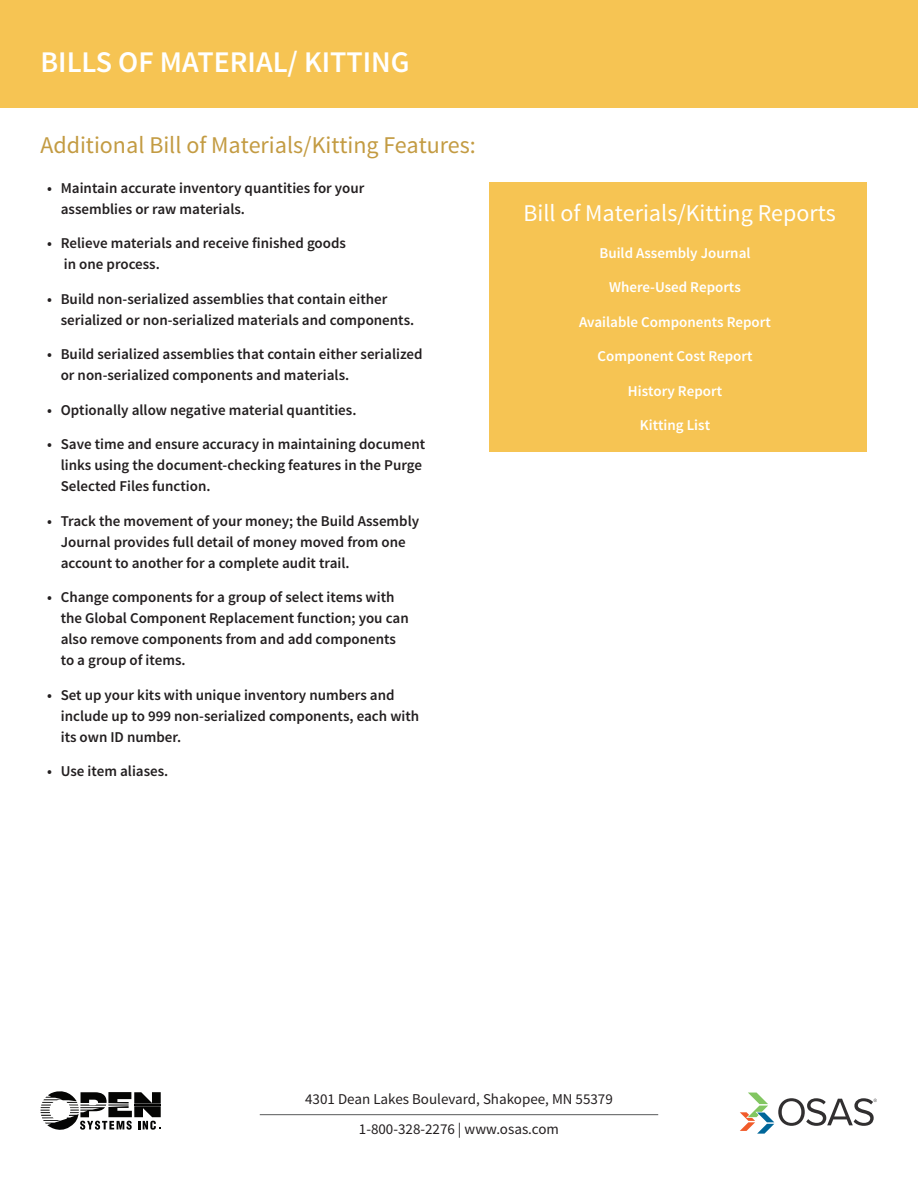
<style>
.page{position:relative;width:918px;height:1188px;background:#fff}
.page>*{position:absolute;margin:0;border:0;box-sizing:border-box;transform-origin:0 0}
.t1{font:600 30px "Source Sans Pro";color:#fff}
.Body__Black_Text{font:24px "Source Sans Pro";color:#c39b42}
.Body__Black_Text-2{font:24px "Source Sans Pro";color:#fff}
.t2{font:600 15px/21px "Source Sans Pro";color:#231f20}
.Unordered_list__Whit{font:600 15px "Source Sans Pro";color:#fff}
.Body__Black_Text-3{font:15px "Source Sans Pro";color:#231f20}
</style>
<div class="page">
<hr style="left:260px;top:1114px;width:398px;height:1px;background:#57585a">
<svg style="left:41px;top:1091px;width:120px;height:39px"></svg>
<div style="left:0;top:0;width:918px;height:108px;background:#f6c453"></div>
<div style="left:489px;top:182px;width:378px;height:270px;background:#f6c453"></div>
<svg style="left:740px;top:1093px;width:137px;height:41px"></svg>
<p class="t1" style="left:40px;top:43px;width:371px">BILLS OF MATERIAL/ KITTING</p>
<p class="Body__Black_Text" style="left:40px;top:130px;width:437px">Additional Bill of Materials/Kitting Features:</p>
<p class="t2" style="left:61px;top:178px;width:305px;text-indent:-14px">• Maintain accurate inventory quantities for your assemblies or raw materials.</p>
<p class="t2" style="left:64px;top:233px;width:284px;text-indent:-17px">• Relieve materials and receive finished goods in one process.</p>
<p class="t2" style="left:61px;top:289px;width:355px;text-indent:-14px">• Build non-serialized assemblies that contain either serialized or non-serialized materials and components.</p>
<p class="t2" style="left:61px;top:344px;width:363px;text-indent:-14px">• Build serialized assemblies that contain either serialized or non-serialized components and materials.</p>
<p class="t2" style="left:47px;top:400px;width:311px">• Optionally allow negative material quantities.</p>
<p class="t2" style="left:61px;top:434px;width:366px;text-indent:-14px">• Save time and ensure accuracy in maintaining document links using the document-checking features in the Purge<br>Selected Files function.</p>
<p class="t2" style="left:61px;top:511px;width:360px;text-indent:-14px">• Track the movement of your money; the Build Assembly<br>Journal provides full detail of money moved from one account to another for a complete audit trail.</p>
<p class="t2" style="left:61px;top:587px;width:349px;text-indent:-14px">• Change components for a group of select items with the Global Component Replacement function; you can also remove components from and add components to a group of items.</p>
<p class="t2" style="left:61px;top:685px;width:360px;text-indent:-14px">• Set up your kits with unique inventory numbers and include up to 999 non-serialized components, each with its own ID number.</p>
<p class="t2" style="left:47px;top:761px;width:123px">• Use item aliases.</p>
<p class="Body__Black_Text-2" style="left:523px;top:198px;width:314px">Bill of Materials/Kitting Reports</p>
<p class="Unordered_list__Whit" style="left:599px;top:243px;width:153px">Build Assembly Journal</p>
<p class="Unordered_list__Whit" style="left:609px;top:278px;width:133px">Where-Used Reports</p>
<p class="Unordered_list__Whit" style="left:579px;top:312px;width:193px">Available Components Report</p>
<p class="Unordered_list__Whit" style="left:598px;top:347px;width:156px">Component Cost Report</p>
<p class="Unordered_list__Whit" style="left:628px;top:381px;width:96px">History Report</p>
<p class="Unordered_list__Whit" style="left:640px;top:416px;width:72px">Kitting List</p>
<p class="Body__Black_Text-3" style="left:305px;top:1090px;width:309px">4301 Dean Lakes Boulevard, Shakopee, MN 55379</p>
<p class="Body__Black_Text-3" style="left:359px;top:1120px;width:202px">1-800-328-2276 | www.osas.com</p>
</div>
